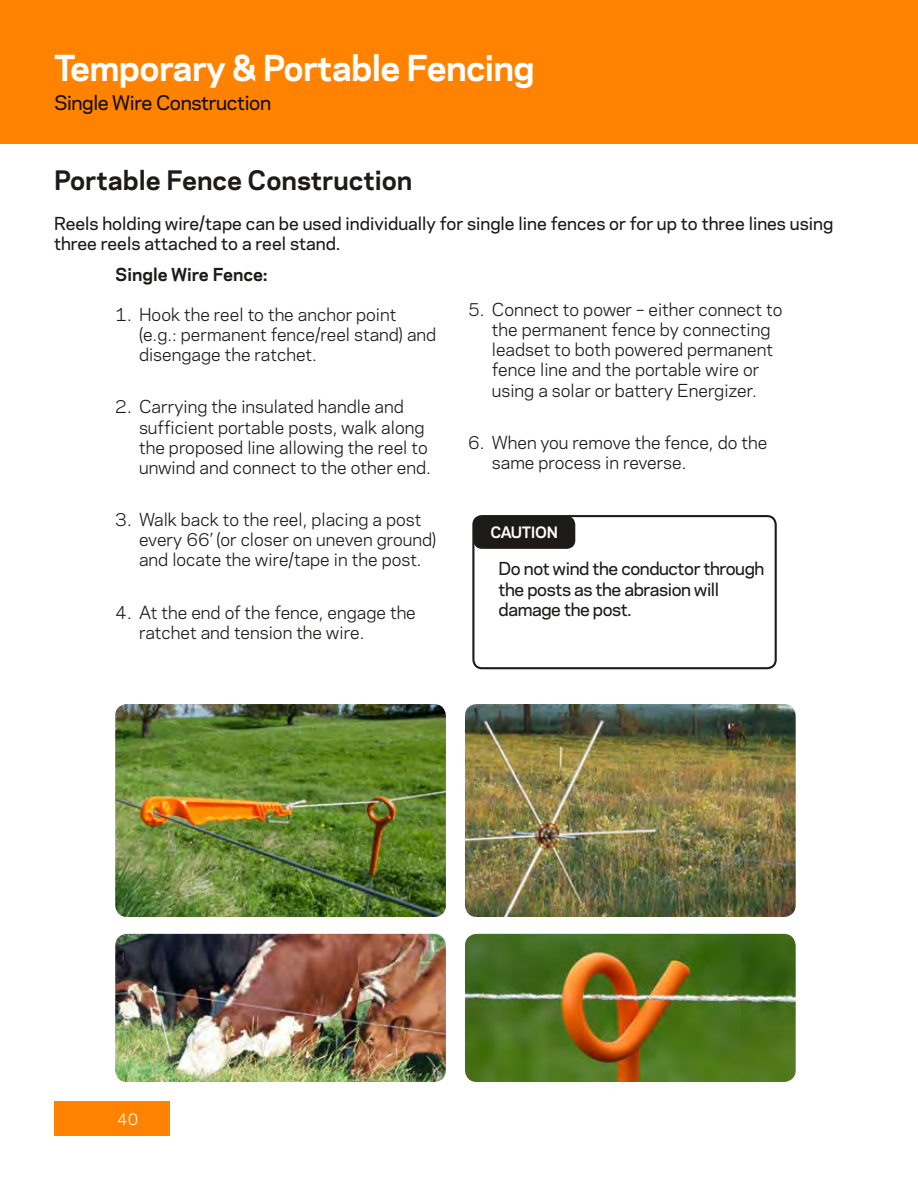
<style>
.page{position:relative;width:918px;height:1188px;background:#fff}
.page>*{position:absolute;margin:0;border:0;box-sizing:border-box;transform-origin:0 0}
.t1{font:700 33.6px "Galaxie Polaris";letter-spacing:-.02em;color:#fff}
.t2{font:700 25.2px "Galaxie Polaris";color:#1c1b1a}
.t3{font:500 18.9px "Galaxie Polaris";letter-spacing:-.02em;color:#12100e}
.t4{font:16.8px/20.1px "Galaxie Polaris";color:#1c1b1a}
.t5{font:500 16.8px/20.1px "Galaxie Polaris";color:#1c1b1a}
.t6{font:500 16.8px/20.1px "Galaxie Polaris";letter-spacing:-.025em;color:#1c1b1a}
.t7{font:700 16.8px "Galaxie Polaris";color:#1c1b1a}
.t8{font:15px "Galaxie Polaris";color:#fff}
.t9{font:700 14.7px "Galaxie Polaris";letter-spacing:-.025em;color:#fff}
</style>
<div class="page">
<div style="left:54px;top:1101px;width:115px;height:35px;background:#ff8300"></div>
<div style="left:0;top:0;width:918px;height:143px;background:#ff8300"></div>
<img style="left:115px;top:934px;width:331px;height:148px">
<img style="left:465px;top:934px;width:331px;height:148px">
<img style="left:115px;top:704px;width:331px;height:213px">
<img style="left:465px;top:704px;width:331px;height:213px">
<div style="left:472px;top:515px;width:305px;height:154px;border:2px solid #1c1b1a;border-radius:9px"></div>
<div style="left:473px;top:516px;width:102px;height:33px;background:#1c1b1a;border-radius:9px"></div>
<h1 class="t1" style="left:54px;top:43px;width:482px">Temporary &amp; Portable Fencing</h1>
<p class="t3" style="left:54px;top:89px;width:219px">Single Wire Construction</p>
<h2 class="t2" style="left:54px;top:161px;width:360px">Portable Fence Construction</h2>
<p class="t5" style="left:54px;top:212px;width:781px">Reels holding wire/tape can be used individually for single line fences or for up to three lines using three reels attached to a reel stand.</p>
<p class="t7" style="left:115px;top:261px;width:154px">Single Wire Fence:</p>
<p class="t4" style="left:139px;top:303px;width:299px;text-indent:-24px">1. Hook the reel to the anchor point (e.g.: permanent fence/reel stand) and disengage the ratchet.</p>
<p class="t4" style="left:139px;top:396px;width:293px;text-indent:-24px">2. Carrying the insulated handle and sufficient portable posts, walk along the proposed line allowing the reel to unwind and connect to the other end.</p>
<p class="t4" style="left:139px;top:509px;width:299px;text-indent:-24px">3. Walk back to the reel, placing a post every 66’ (or closer on uneven ground) and locate the wire/tape in the post.</p>
<p class="t4" style="left:139px;top:601px;width:278px;text-indent:-24px">4. At the end of the fence, engage the ratchet and tension the wire.</p>
<p class="t4" style="left:492px;top:298px;width:292px;text-indent:-24px">5. Connect to power – either connect to the permanent fence by connecting leadset to both powered permanent fence line and the portable wire or using a solar or battery Energizer.</p>
<p class="t4" style="left:492px;top:431px;width:277px;text-indent:-24px">6. When you remove the fence, do the same process in reverse.</p>
<p class="t9" style="left:490px;top:521px;width:69px">CAUTION</p>
<p class="t6" style="left:499px;top:558px;width:267px">Do not wind the conductor through the posts as the abrasion will damage the post.</p>
<p class="t8" style="left:117px;top:1108px;width:22px">40</p>
</div>
